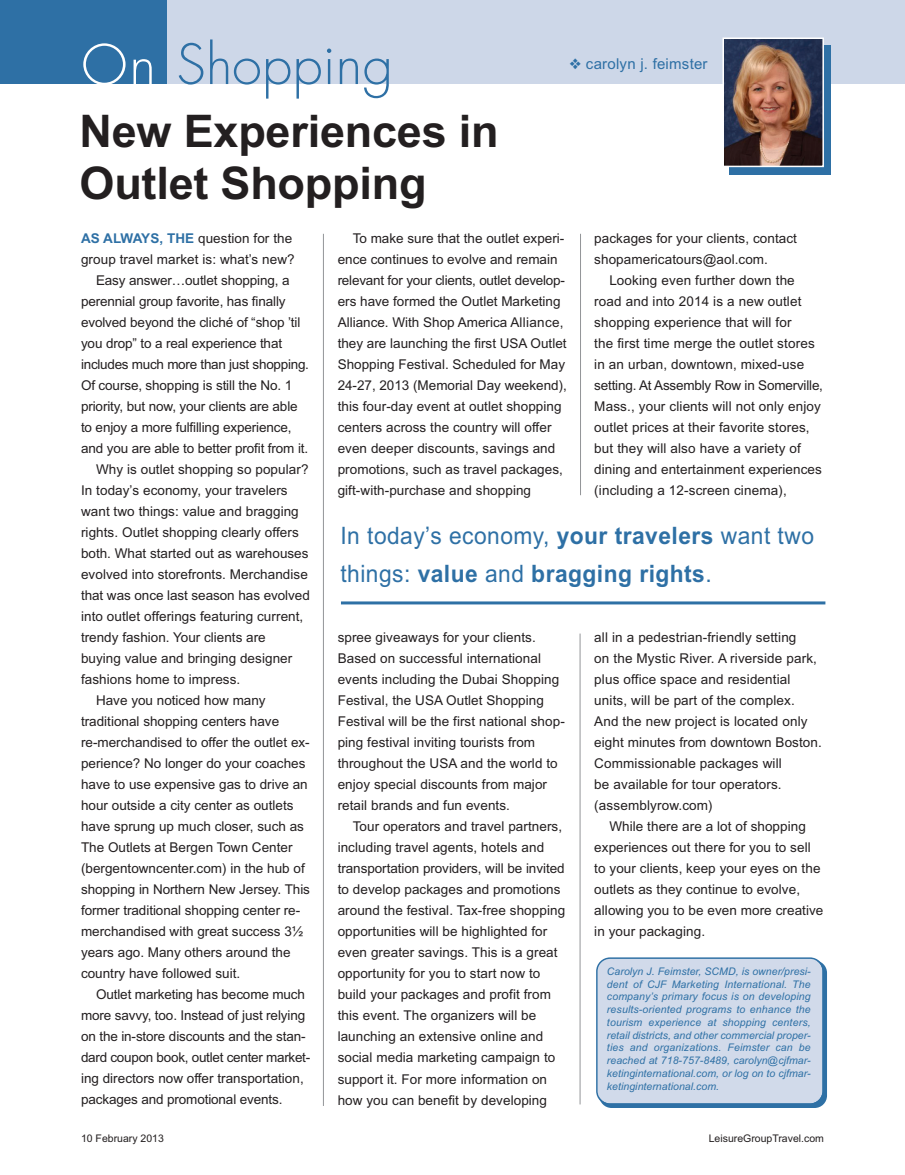
<style>
.page{position:relative;width:905px;height:1175px;background:#fff}
.page>*{position:absolute;margin:0;border:0;box-sizing:border-box;transform-origin:0 0}
.t1{font:300 54px "Futura";letter-spacing:.005em;color:#2e70a5}
.t2{font:700 45px/52.5px "Arial";letter-spacing:-.005em;color:#231f20}
.t3{font:24px/37.5px "Arial";letter-spacing:.02em;color:#2e70a5;scale:.95 1}
.t4{font:15px "Arial";letter-spacing:.015em;color:#2e70a5}
.t5{font:13.5px/21px "Arial";letter-spacing:.005em;color:#231f20}
.t6{font:13.5px "Arial";letter-spacing:-.02em;color:#231f20}
.t7{font:italic 10.5px/12.8px "Arial";letter-spacing:.005em;color:#2e70a5;text-align:justify}
.t8{font:10.5px "Arial";color:#231f20}
.s1{color:#fff}
.s2{font-weight:700;color:#2e70a5}
.s3{font-weight:700}
</style>
<div class="page">
<div style="left:0;top:0;width:904px;height:84px;background:#cdd7e8"></div>
<div style="left:0;top:0;width:166px;height:84px;background:#2e70a5"></div>
<hr style="left:323px;top:234px;width:1px;height:872px;background:#939598">
<hr style="left:580px;top:234px;width:1px;height:261px;background:#939598">
<div style="left:729px;top:45px;width:101px;height:129px;background:#2e70a5"></div>
<img style="left:725px;top:41px;width:96px;height:123px">
<div style="left:722px;top:38px;width:102px;height:129px;border:2px solid #fff"></div>
<hr style="left:341px;top:601px;width:484px;height:3px;background:#2e70a5">
<hr style="left:579px;top:633px;width:1px;height:471px;background:#939598">
<div style="left:599px;top:960px;width:228px;height:148px;background:#2e70a5;border-radius:12px"></div>
<div style="left:596px;top:957px;width:228px;height:147px;background:#d1daea"></div>
<h1 class="t1" style="left:81px;top:39px;width:313px"><span class="s1">On</span> Shopping</h1>
<p class="t4" style="left:569px;top:59px;width:139px">❖ carolyn j. feimster</p>
<h2 class="t2" style="left:80px;top:105px;width:420px">New Experiences in<br>Outlet Shopping</h2>
<p class="t5" style="left:81px;top:229px;width:213px"><span class="s2">AS ALWAYS, THE</span> question for the</p>
<p class="t5" style="left:81px;top:250px;width:215px">group travel market is: what’s new?</p>
<p class="t5" style="left:96px;top:271px;width:195px">Easy answer…outlet shopping, a</p>
<p class="t5" style="left:81px;top:292px;width:206px">perennial group favorite, has finally</p>
<p class="t5" style="left:81px;top:313px;width:221px">evolved beyond the cliché of “shop ’til</p>
<p class="t5" style="left:81px;top:334px;width:203px">you drop” to a real experience that</p>
<p class="t6" style="left:81px;top:359px;width:229px">includes much more than just shopping.</p>
<p class="t5" style="left:81px;top:376px;width:213px">Of course, shopping is still the No. 1</p>
<p class="t5" style="left:81px;top:397px;width:218px">priority, but now, your clients are able</p>
<p class="t5" style="left:81px;top:418px;width:212px">to enjoy a more fulfilling experience,</p>
<p class="t5" style="left:81px;top:439px;width:229px">and you are able to better profit from it.</p>
<p class="t5" style="left:96px;top:460px;width:214px">Why is outlet shopping so popular?</p>
<p class="t5" style="left:81px;top:481px;width:208px">In today’s economy, your travelers</p>
<p class="t5" style="left:81px;top:502px;width:219px">want two things: value and bragging</p>
<p class="t5" style="left:81px;top:523px;width:219px">rights. Outlet shopping clearly offers</p>
<p class="t5" style="left:81px;top:544px;width:229px">both. What started out as warehouses</p>
<p class="t5" style="left:81px;top:565px;width:228px">evolved into storefronts. Merchandise</p>
<p class="t5" style="left:81px;top:586px;width:230px">that was once last season has evolved</p>
<p class="t5" style="left:81px;top:607px;width:224px">into outlet offerings featuring current,</p>
<p class="t5" style="left:81px;top:628px;width:186px">trendy fashion. Your clients are</p>
<p class="t5" style="left:81px;top:649px;width:213px">buying value and bringing designer</p>
<p class="t5" style="left:81px;top:670px;width:161px">fashions home to impress.</p>
<p class="t5" style="left:96px;top:691px;width:171px">Have you noticed how many</p>
<p class="t5" style="left:81px;top:712px;width:200px">traditional shopping centers have</p>
<p class="t5" style="left:81px;top:733px;width:230px">re-merchandised to offer the outlet ex-</p>
<p class="t5" style="left:81px;top:754px;width:226px">perience? No longer do your coaches</p>
<p class="t5" style="left:81px;top:775px;width:228px">have to use expensive gas to drive an</p>
<p class="t5" style="left:81px;top:796px;width:214px">hour outside a city center as outlets</p>
<p class="t5" style="left:81px;top:817px;width:224px">have sprung up much closer, such as</p>
<p class="t5" style="left:81px;top:838px;width:213px">The Outlets at Bergen Town Center</p>
<p class="t5" style="left:81px;top:859px;width:225px">(bergentowncenter.com) in the hub of</p>
<p class="t5" style="left:81px;top:880px;width:230px">shopping in Northern New Jersey. This</p>
<p class="t5" style="left:81px;top:901px;width:221px">former traditional shopping center re-</p>
<p class="t5" style="left:81px;top:922px;width:224px">merchandised with great success 3½</p>
<p class="t5" style="left:81px;top:943px;width:211px">years ago. Many others around the</p>
<p class="t5" style="left:81px;top:964px;width:161px">country have followed suit.</p>
<p class="t5" style="left:96px;top:985px;width:210px">Outlet marketing has become much</p>
<p class="t5" style="left:81px;top:1006px;width:226px">more savvy, too. Instead of just relying</p>
<p class="t5" style="left:81px;top:1027px;width:226px">on the in-store discounts and the stan-</p>
<p class="t6" style="left:81px;top:1052px;width:231px">dard coupon book, outlet center market-</p>
<p class="t5" style="left:81px;top:1069px;width:224px">ing directors now offer transportation,</p>
<p class="t5" style="left:81px;top:1090px;width:203px">packages and promotional events.</p>
<p class="t5" style="left:594px;top:229px;width:204px">packages for your clients, contact shopamericatours@aol.com.</p>
<p class="t5" style="left:594px;top:271px;width:230px;text-indent:15px">Looking even further down the road and into 2014 is a new outlet shopping experience that will for<br>the first time merge the outlet stores in an urban, downtown, mixed-use setting. At Assembly Row in Somerville, Mass., your clients will not only enjoy outlet prices at their favorite stores, but they will also have a variety of dining and entertainment experiences (including a 12-screen cinema),</p>
<p class="t5" style="left:338px;top:229px;width:231px;text-indent:15px">To make sure that the outlet experi&shy;ence continues to evolve and remain relevant for your clients, outlet develop&shy;ers have formed the Outlet Marketing Alliance. With Shop America Alliance, they are launching the first USA Outlet Shopping Festival. Scheduled for May 24-27, 2013 (Memorial Day weekend), this four-day event at outlet shopping centers across the country will offer even deeper discounts, savings and promotions, such as travel packages, gift-with-purchase and shopping</p>
<h3 class="t3" style="left:340px;top:519px;width:500px">In today’s economy, <span class="s3">your travelers</span> want two things: <span class="s3">value</span> and <span class="s3">bragging rights</span>.</h3>
<p class="t5" style="left:338px;top:628px;width:229px">spree giveaways for your clients.<br>Based on successful international events including the Dubai Shopping Festival, the USA Outlet Shopping Festival will be the first national shop&shy;ping festival inviting tourists from throughout the USA and the world to enjoy special discounts from major retail brands and fun events.</p>
<p class="t5" style="left:338px;top:817px;width:229px;text-indent:15px">Tour operators and travel partners, including travel agents, hotels and transportation providers, will be invited to develop packages and promotions around the festival. Tax-free shopping opportunities will be highlighted for even greater savings. This is a great opportunity for you to start now to build your packages and profit from this event. The organizers will be launching an extensive online and social media marketing campaign to support it. For more information on how you can benefit by developing</p>
<p class="t5" style="left:594px;top:628px;width:229px">all in a pedestrian-friendly setting<br>on the Mystic River. A riverside park, plus office space and residential units, will be part of the complex.<br>And the new project is located only eight minutes from downtown Boston.<br>Commissionable packages will<br>be available for tour operators. (assemblyrow.com)</p>
<p class="t5" style="left:594px;top:817px;width:231px;text-indent:15px">While there are a lot of shopping experiences out there for you to sell to your clients, keep your eyes on the outlets as they continue to evolve, allowing you to be even more creative in your packaging.</p>
<p class="t7" style="left:607px;top:965px;width:205px">Carolyn J. Feimster, SCMD, is owner/presi&shy;dent of CJF Marketing International. The company’s primary focus is on developing results-oriented programs to enhance the tourism experience at shopping centers, retail districts, and other commercial proper&shy;ties and organizations. Feimster can be reached at 718-757-8489, carolyn@cjfmar&shy;ketinginternational.com, or log on to cjfmar&shy;ketinginternational.com.</p>
<p class="t8" style="left:81px;top:1134px;width:84px">10 February 2013</p>
<p class="t8" style="left:708px;top:1134px;width:117px">LeisureGroupTravel.com</p>
</div>
